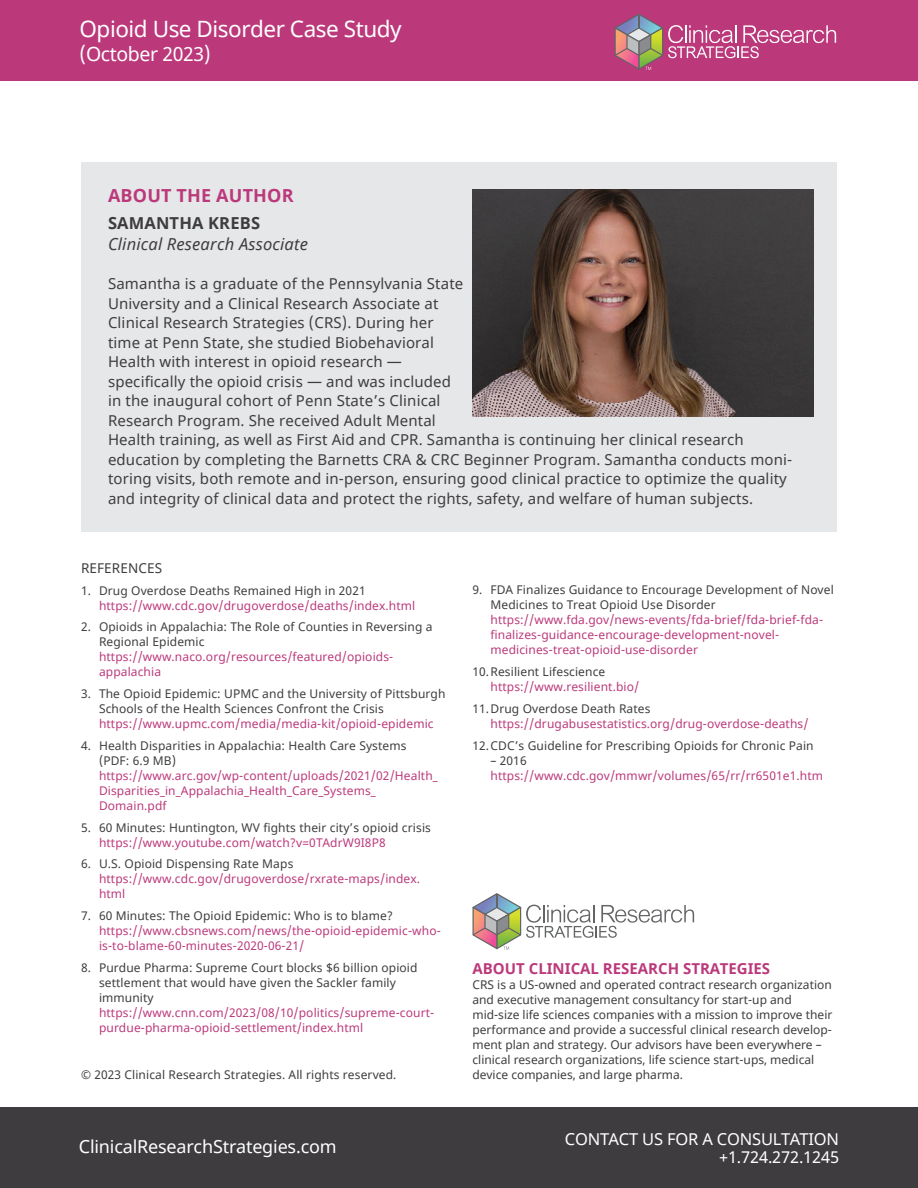
<style>
.page{position:relative;width:918px;height:1188px;background:#fff}
.page>*{position:absolute;margin:0;border:0;box-sizing:border-box;transform-origin:0 0}
.t1{font:22.5px "Noto Sans";letter-spacing:-.02em;color:#fff}
.t2{font:19.5px "Noto Sans";letter-spacing:-.02em;color:#fff}
.t3{font:700 18px "Noto Sans";letter-spacing:.01em;color:#bb397b}
.t4{font:17.85px "Noto Sans";letter-spacing:-.01em;color:#fff}
.t5{font:italic 16.5px "Noto Sans";letter-spacing:.01em;color:#3e3c3f}
.t6{font:700 16.5px "Noto Sans";letter-spacing:.01em;color:#3e3c3f}
.t7{font:16.35px "Noto Sans";letter-spacing:-.01em;color:#fff}
.t8{font:15px/19.5px "Noto Sans";letter-spacing:.01em;color:#3e3c3f}
.t9{font:700 15px "Noto Sans";color:#bb397b}
.t10{font:13.5px "Noto Sans";letter-spacing:.01em;color:#3e3c3f}
.t11{font:12px/15px "Noto Sans";letter-spacing:.01em;color:#3e3c3f}
.t12{font:12px/15px "Noto Sans";letter-spacing:.01em;color:#bb397b}
.s1{color:#3e3c3f}
.s2{color:#bb397b}
</style>
<div class="page">
<div style="left:0;top:0;width:918px;height:81px;background:#bb397b"></div>
<svg style="left:615px;top:14px;width:221px;height:56px"></svg>
<div style="left:0;top:1107px;width:918px;height:81px;background:#3e3c3f"></div>
<svg style="left:472px;top:893px;width:222px;height:57px"></svg>
<div style="left:81px;top:162px;width:756px;height:369px;background:#e6e7e8"></div>
<img style="left:472px;top:189px;width:341px;height:227px">
<p class="t1" style="left:80px;top:13px;width:324px">Opioid Use Disorder Case Study</p>
<p class="t2" style="left:80px;top:40px;width:133px">(October 2023)</p>
<p class="t3" style="left:108px;top:182px;width:187px">ABOUT THE AUTHOR</p>
<p class="t6" style="left:108px;top:212px;width:154px">SAMANTHA KREBS</p>
<p class="t5" style="left:108px;top:233px;width:202px">Clinical Research Associate</p>
<p class="t8" style="left:108px;top:275px;width:686px">Samantha is a graduate of the Pennsylvania State<br>University and a Clinical Research Associate at<br>Clinical Research Strategies (CRS). During her<br>time at Penn State, she studied Biobehavioral<br>Health with interest in opioid research —<br>specifically the opioid crisis — and was included<br>in the inaugural cohort of Penn State’s Clinical<br>Research Program. She received Adult Mental<br>Health training, as well as First Aid and CPR. Samantha is continuing her clinical research education by completing the Barnetts CRA &amp; CRC Beginner Program. Samantha conducts moni&shy;toring visits, both remote and in-person, ensuring good clinical practice to optimize the quality and integrity of clinical data and protect the rights, safety, and welfare of human subjects.</p>
<p class="t10" style="left:81px;top:559px;width:83px">REFERENCES</p>
<p class="t12" style="left:99px;top:583px;width:318px;text-indent:-18px"><span class="s1">1. Drug Overdose Deaths Remained High in 2021 </span>https://www.cdc.gov/drugoverdose/deaths/index.html</p>
<p class="t11" style="left:99px;top:620px;width:335px;text-indent:-18px">2. Opioids in Appalachia: The Role of Counties in Reversing a Regional Epidemic <span class="s2">https://www.naco.org/resources/featured/opioids&shy;appalachia</span></p>
<p class="t11" style="left:99px;top:687px;width:348px;text-indent:-18px">3. The Opioid Epidemic: UPMC and the University of Pittsburgh<br>Schools of the Health Sciences Confront the Crisis <span class="s2">https://www.upmc.com/media/media-kit/opioid-epidemic</span></p>
<p class="t12" style="left:99px;top:738px;width:340px;text-indent:-18px"><span class="s1">4. Health Disparities in Appalachia: Health Care Systems (PDF: 6.9 MB) </span>https://www.arc.gov/wp-content/uploads/2021/02/Health_ Disparities_in_Appalachia_Health_Care_Systems_ Domain.pdf</p>
<p class="t11" style="left:99px;top:820px;width:333px;text-indent:-18px">5. 60 Minutes: Huntington, WV fights their city’s opioid crisis <span class="s2">https://www.youtube.com/watch?v=0TAdrW9I8P8</span></p>
<p class="t12" style="left:99px;top:857px;width:323px;text-indent:-18px"><span class="s1">6. U.S. Opioid Dispensing Rate Maps </span>https://www.cdc.gov/drugoverdose/rxrate-maps/index. html</p>
<p class="t12" style="left:99px;top:909px;width:343px;text-indent:-18px"><span class="s1">7. 60 Minutes: The Opioid Epidemic: Who is to blame? </span>https://www.cbsnews.com/news/the-opioid-epidemic-who&shy;is-to-blame-60-minutes-2020-06-21/</p>
<p class="t11" style="left:99px;top:960px;width:337px;text-indent:-18px">8. Purdue Pharma: Supreme Court blocks $6 billion opioid settlement that would have given the Sackler family immunity <span class="s2">https://www.cnn.com/2023/08/10/politics/supreme-court&shy;purdue-pharma-opioid-settlement/index.html</span></p>
<p class="t12" style="left:490px;top:583px;width:345px;text-indent:-18px"><span class="s1">9. FDA Finalizes Guidance to Encourage Development of Novel Medicines to Treat Opioid Use Disorder </span>https://www.fda.gov/news-events/fda-brief/fda-brief-fda&shy;finalizes-guidance-encourage-development-novel&shy;medicines-treat-opioid-use-disorder</p>
<p class="t12" style="left:490px;top:665px;width:150px;text-indent:-18px"><span class="s1">10.Resilient Lifescience </span>https://www.resilient.bio/</p>
<p class="t12" style="left:490px;top:701px;width:320px;text-indent:-18px"><span class="s1">11.Drug Overdose Death Rates </span>https://drugabusestatistics.org/drug-overdose-deaths/</p>
<p class="t11" style="left:472px;top:738px;width:343px">12.CDC’s Guideline for Prescribing Opioids for Chronic Pain</p>
<p class="t12" style="left:490px;top:753px;width:334px"><span class="s1">– 2016 </span>https://www.cdc.gov/mmwr/volumes/65/rr/rr6501e1.htm</p>
<p class="t9" style="left:472px;top:958px;width:299px">ABOUT CLINICAL RESEARCH STRATEGIES</p>
<p class="t11" style="left:472px;top:978px;width:361px">CRS is a US-owned and operated contract research organization and executive management consultancy for start-up and mid-size life sciences companies with a mission to improve their performance and provide a successful clinical research develop&shy;ment plan and strategy. Our advisors have been everywhere – clinical research organizations, life science start-ups, medical</p>
<p class="t11" style="left:81px;top:1068px;width:317px">© 2023 Clinical Research Strategies. All rights reserved.</p>
<p class="t11" style="left:472px;top:1068px;width:212px">device companies, and large pharma.</p>
<p class="t4" style="left:79px;top:1134px;width:259px">ClinicalResearchStrategies.com</p>
<p class="t7" style="left:565px;top:1128px;width:276px">CONTACT US FOR A CONSULTATION</p>
<p class="t7" style="left:719px;top:1146px;width:122px">+1.724.272.1245</p>
</div>
